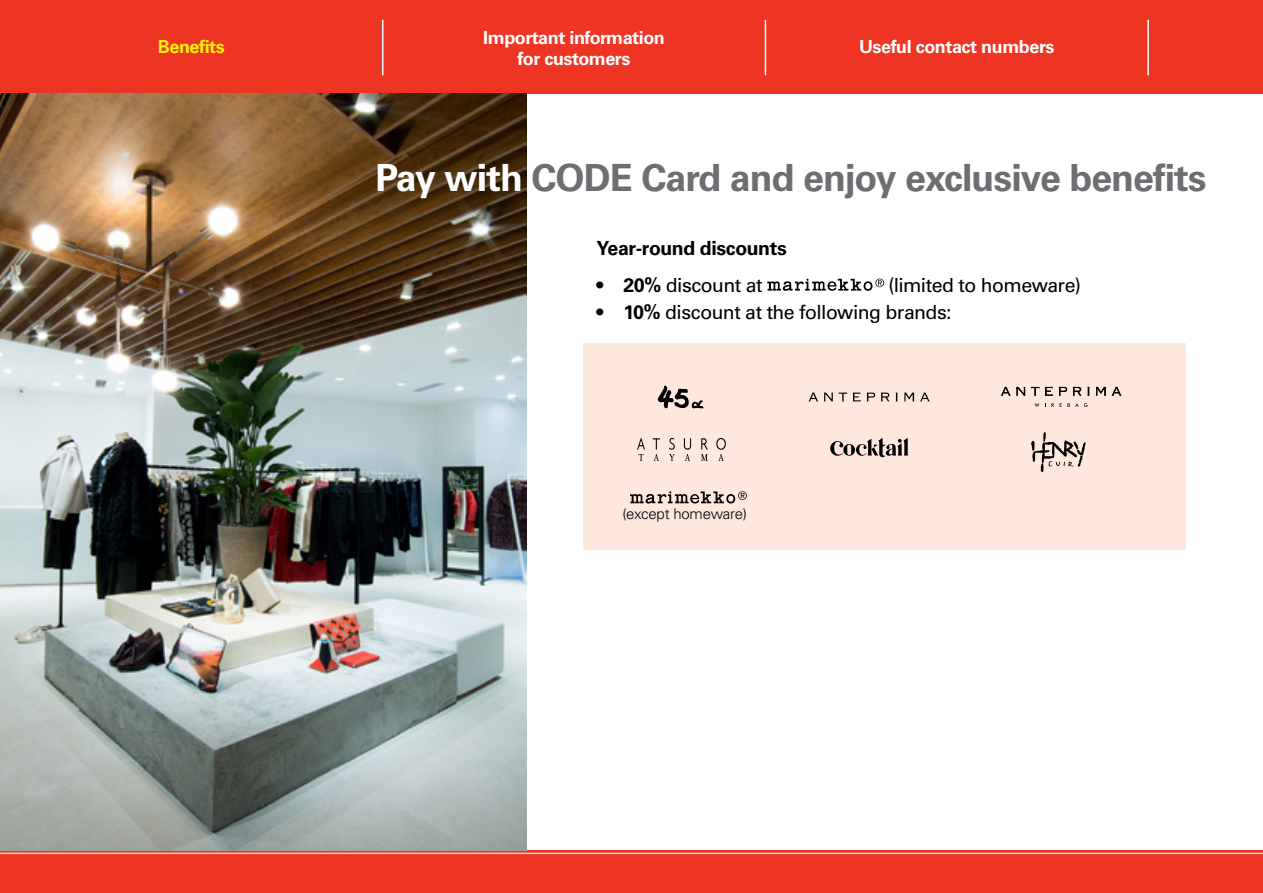
<style>
.page{position:relative;width:1263px;height:893px;background:#fff}
.page>*{position:absolute;margin:0;border:0;box-sizing:border-box;transform-origin:0 0}
.t1{font:700 37.5px "Univers LT Std";letter-spacing:-.025em;color:#6d6e71}
.t2{font:19.5px "Univers LT Std";letter-spacing:-.03em;color:#000}
.t3{font:700 19.5px "Univers LT Std";letter-spacing:-.02em;color:#000}
.t4{font:700 18px/21px "Univers LT Std";letter-spacing:-.025em;color:#fff;text-align:center}
.t5{font:700 18px "Univers LT Std";letter-spacing:-.025em;color:#fff200}
.t6{font:300 15px "Univers LT Std";letter-spacing:-.015em;color:#000}
.s1{color:#fff}
.s2{font-weight:700}
</style>
<div class="page">
<div style="left:0;top:850px;width:1263px;height:43px;background:#ee3524"></div>
<div style="left:0;top:0;width:1263px;height:94px;background:#ee3524"></div>
<hr style="left:0;top:853px;width:1263px;height:1px;background:#fff">
<img style="left:0;top:94px;width:526px;height:756px">
<svg style="left:767px;top:279px;width:117px;height:12px"></svg>
<div style="left:583px;top:343px;width:602px;height:207px;background:#fee8dd"></div>
<svg style="left:658px;top:386px;width:45px;height:22px"></svg>
<svg style="left:1031px;top:387px;width:8px;height:9px"></svg>
<svg style="left:1045px;top:387px;width:8px;height:9px"></svg>
<svg style="left:1059px;top:387px;width:8px;height:9px"></svg>
<svg style="left:1073px;top:387px;width:8px;height:9px"></svg>
<svg style="left:1087px;top:387px;width:2px;height:9px"></svg>
<svg style="left:1096px;top:387px;width:25px;height:9px"></svg>
<svg style="left:1001px;top:387px;width:24px;height:9px"></svg>
<svg style="left:1034px;top:403px;width:5px;height:4px"></svg>
<svg style="left:1045px;top:403px;width:43px;height:4px"></svg>
<svg style="left:809px;top:393px;width:9px;height:8px"></svg>
<svg style="left:920px;top:393px;width:10px;height:8px"></svg>
<svg style="left:839px;top:393px;width:8px;height:8px"></svg>
<svg style="left:853px;top:393px;width:22px;height:8px"></svg>
<svg style="left:881px;top:393px;width:17px;height:8px"></svg>
<svg style="left:904px;top:393px;width:10px;height:8px"></svg>
<svg style="left:824px;top:393px;width:9px;height:8px"></svg>
<svg style="left:630px;top:491px;width:117px;height:13px"></svg>
<svg style="left:1031px;top:432px;width:55px;height:40px"></svg>
<svg style="left:830px;top:438px;width:78px;height:19px"></svg>
<svg style="left:637px;top:438px;width:8px;height:23px"></svg>
<svg style="left:669px;top:438px;width:6px;height:23px"></svg>
<svg style="left:653px;top:438px;width:7px;height:23px"></svg>
<svg style="left:701px;top:438px;width:7px;height:23px"></svg>
<svg style="left:684px;top:438px;width:7px;height:23px"></svg>
<svg style="left:716px;top:438px;width:10px;height:23px"></svg>
<hr style="left:1147px;top:20px;width:2px;height:55px;background:#fff">
<hr style="left:382px;top:20px;width:1px;height:55px;background:#fff">
<hr style="left:765px;top:20px;width:1px;height:55px;background:#fff">
<p class="t5" style="left:158px;top:37px;width:68px">Benefits</p>
<p class="t4" style="left:483px;top:27px;width:183px">Important information for customers</p>
<p class="t4" style="left:859px;top:36px;width:197px">Useful contact numbers</p>
<h1 class="t1" style="left:375px;top:156px;width:833px"><span class="s1">Pay with</span> CODE Card and enjoy exclusive benefits</h1>
<p class="t3" style="left:596px;top:236px;width:192px">Year-round discounts</p>
<p class="t2" style="left:596px;top:274px;width:168px"><span class="s2">• 20%</span> discount at</p>
<p class="t2" style="left:888px;top:274px;width:194px">(limited to homeware)</p>
<p class="t2" style="left:596px;top:300px;width:357px"><span class="s2">• 10%</span> discount at the following brands:</p>
<p class="t6" style="left:622px;top:505px;width:126px">(except homeware)</p>
</div>
